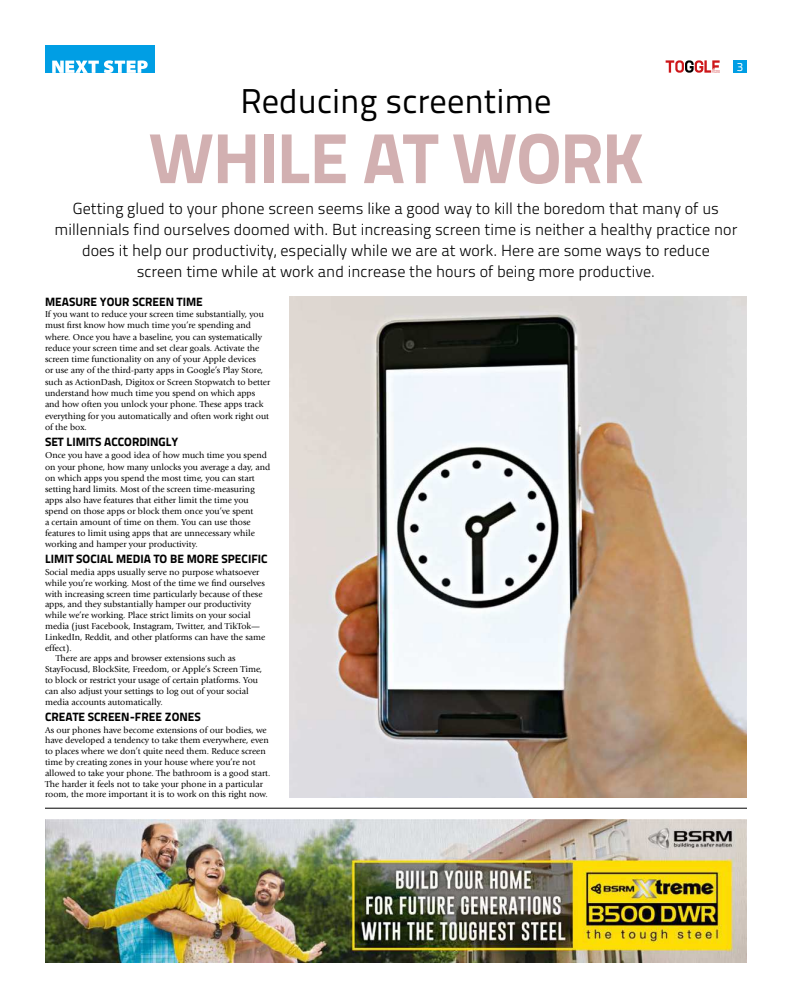
<style>
.page{position:relative;width:792px;height:1008px;background:#fff}
.page>*{position:absolute;margin:0;border:0;box-sizing:border-box;transform-origin:0 0}
.t1{font:800 70.5px "Titillium Text 22 L";letter-spacing:-.02em;color:#d2b0b1}
.t2{font:34.3px "Titillium Text 22 L";color:#000}
.t3{font:300 16px/21px "Titillium Text 22 L";color:#000;text-align:center}
.t4{font:800 12px "Titillium Text 22 L";color:#000}
.t5{font:12px "Titillium Text 22 L";color:#fff}
.t6{font:9px/11.3px "Giovanni Std";color:#000}
</style>
<div class="page">
<svg style="left:666px;top:60px;width:54px;height:13px"></svg>
<img style="left:45px;top:819px;width:702px;height:144px">
<div style="left:45px;top:45px;width:110px;height:28px;background:#009ee4"></div>
<div style="left:733px;top:60px;width:14px;height:13px;background:#009ee4"></div>
<svg style="left:52px;top:60px;width:96px;height:13px"></svg>
<hr style="left:45px;top:808px;width:702px;height:1px;background:#000">
<img style="left:290px;top:297px;width:457px;height:500px">
<h2 class="t2" style="left:240px;top:89px;width:313px">Reducing screentime</h2>
<h1 class="t1" style="left:148px;top:118px;width:497px">WHILE AT WORK</h1>
<h3 class="t5" style="left:737px;top:62px;width:8px">3</h3>
<p class="t3" style="left:55px;top:199px;width:684px">Getting glued to your phone screen seems like a good way to kill the boredom that many of us millennials find ourselves doomed with. But increasing screen time is neither a healthy practice nor does it help our productivity, especially while we are at work. Here are some ways to reduce<br>screen time while at work and increase the hours of being more productive.</p>
<h3 class="t4" style="left:45px;top:294px;width:159px">MEASURE YOUR SCREEN TIME</h3>
<p class="t6" style="left:45px;top:309px;width:227px">If you want to reduce your screen time substantially, you must first know how much time you’re spending and where. Once you have a baseline, you can systematically reduce your screen time and set clear goals. Activate the screen time functionality on any of your Apple devices<br>or use any of the third-party apps in Google’s Play Store, such as ActionDash, Digitox or Screen Stopwatch to better understand how much time you spend on which apps and how often you unlock your phone. These apps track everything for you automatically and often work right out of the box.</p>
<h3 class="t4" style="left:45px;top:435px;width:135px">SET LIMITS ACCORDINGLY</h3>
<p class="t6" style="left:45px;top:450px;width:227px;line-height:12px">Once you have a good idea of how much time you spend on your phone, how many unlocks you average a day, and</p>
<p class="t6" style="left:45px;top:473px;width:212px;line-height:11px">on which apps you spend the most time, you can start setting hard limits. Most of the screen time-measuring apps also have features that either limit the time you spend on those apps or block them once you’ve spent a certain amount of time on them. You can use those features to limit using apps that are unnecessary while working and hamper your productivity.</p>
<h3 class="t4" style="left:45px;top:552px;width:224px">LIMIT SOCIAL MEDIA TO BE MORE SPECIFIC</h3>
<p class="t6" style="left:45px;top:567px;width:216px">Social media apps usually serve no purpose whatsoever</p>
<p class="t6" style="left:45px;top:578px;width:222px">while you’re working. Most of the time we find ourselves</p>
<p class="t6" style="left:45px;top:589px;width:219px">with increasing screen time particularly because of these</p>
<p class="t6" style="left:45px;top:599px;width:208px">apps, and they substantially hamper our productivity</p>
<p class="t6" style="left:45px;top:610px;width:207px">while we’re working. Place strict limits on your social</p>
<p class="t6" style="left:45px;top:621px;width:217px">media (just Facebook, Instagram, Twitter, and TikTok—</p>
<p class="t6" style="left:45px;top:632px;width:222px">LinkedIn, Reddit, and other platforms can have the same</p>
<p class="t6" style="left:45px;top:643px;width:28px">effect).</p>
<p class="t6" style="left:56px;top:653px;width:181px">There are apps and browser extensions such as</p>
<p class="t6" style="left:45px;top:664px;width:219px">StayFocusd, BlockSite, Freedom, or Apple’s Screen Time,</p>
<p class="t6" style="left:45px;top:675px;width:215px">to block or restrict your usage of certain platforms. You</p>
<p class="t6" style="left:45px;top:686px;width:205px">can also adjust your settings to log out of your social</p>
<p class="t6" style="left:45px;top:697px;width:119px">media accounts automatically.</p>
<h3 class="t4" style="left:45px;top:709px;width:157px">CREATE SCREEN-FREE ZONES</h3>
<p class="t6" style="left:45px;top:725px;width:227px;line-height:10.8px">As our phones have become extensions of our bodies, we have developed a tendency to take them everywhere, even to places where we don’t quite need them. Reduce screen time by creating zones in your house where you’re not allowed to take your phone. The bathroom is a good start.<br>The harder it feels not to take your phone in a particular room, the more important it is to work on this right now.</p>
</div>
